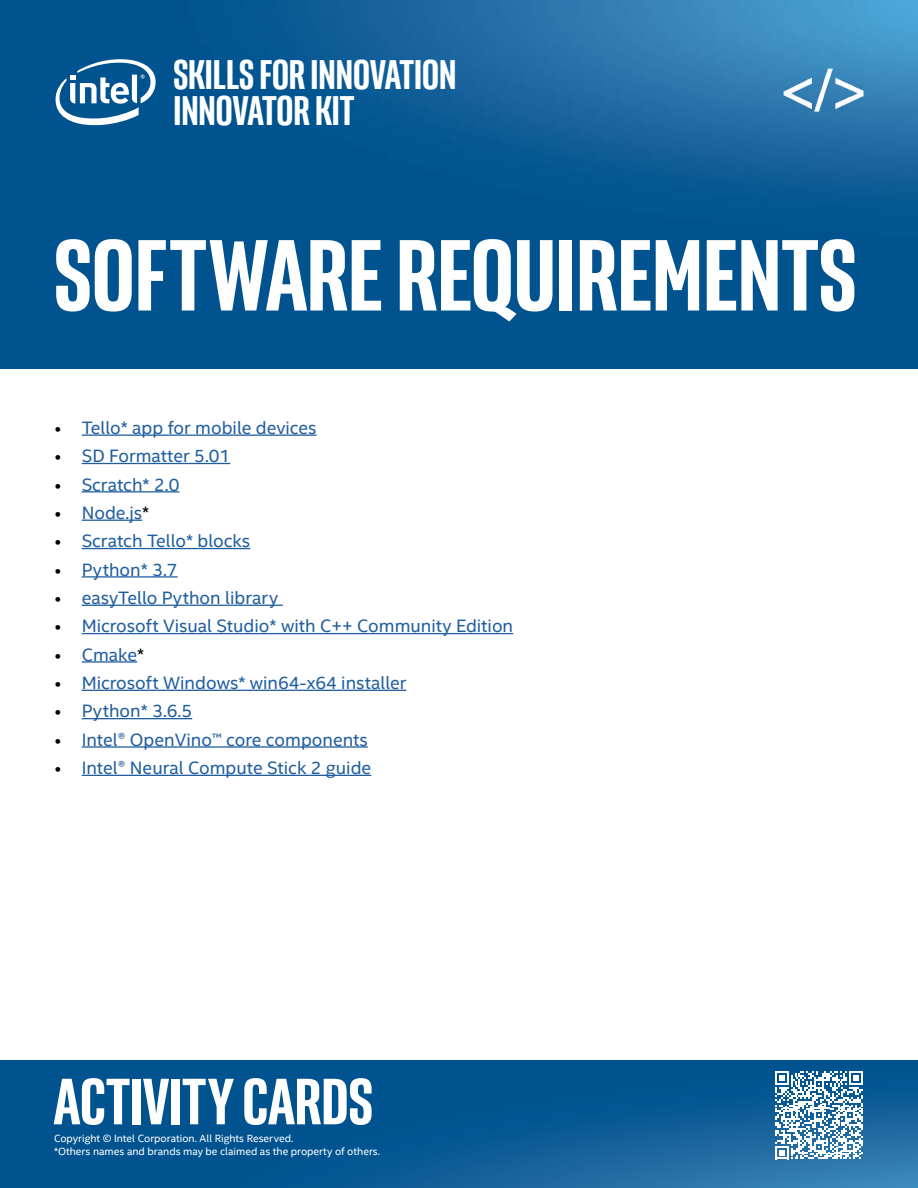
<style>
.page{position:relative;width:918px;height:1188px;background:#fff}
.page>*{position:absolute;margin:0;border:0;box-sizing:border-box;transform-origin:0 0}
.t1{font:700 102px "Intel Clear Pro";color:#fff;scale:1.2 1}
.t2{font:700 66px "Intel Clear Pro";color:#fff;scale:1.2 1}
.t3{font:700 42px/36px "Intel Clear Pro";color:#fff;scale:1.15 1}
.t4{font:18px "Intel Clear";color:#215e9e}
.t5{font:10.5px/12.6px "Intel Clear";color:#fff}
.s1{color:#000}
</style>
<div class="page">
<img style="left:0;top:1060px;width:918px;height:128px">
<img style="left:0;top:0;width:918px;height:368px">
<svg style="left:54px;top:54px;width:104px;height:73px"></svg>
<svg style="left:775px;top:1071px;width:88px;height:88px"></svg>
<hr style="left:82px;top:435px;width:235px;height:1px;background:#215e9e">
<hr style="left:82px;top:463px;width:148px;height:1px;background:#215e9e">
<hr style="left:82px;top:491px;width:97px;height:2px;background:#215e9e">
<hr style="left:82px;top:520px;width:60px;height:1px;background:#215e9e">
<hr style="left:82px;top:548px;width:168px;height:1px;background:#215e9e">
<hr style="left:82px;top:576px;width:96px;height:2px;background:#215e9e">
<hr style="left:82px;top:605px;width:201px;height:1px;background:#215e9e">
<hr style="left:82px;top:633px;width:431px;height:1px;background:#215e9e">
<hr style="left:82px;top:661px;width:55px;height:2px;background:#215e9e">
<hr style="left:82px;top:690px;width:324px;height:1px;background:#215e9e">
<hr style="left:82px;top:718px;width:110px;height:1px;background:#215e9e">
<hr style="left:82px;top:746px;width:286px;height:2px;background:#215e9e">
<hr style="left:82px;top:775px;width:289px;height:1px;background:#215e9e">
<img style="left:769px;top:37px;width:109px;height:109px">
<h3 class="t3" style="left:173px;top:55px;width:248px">SKILLS FOR INNOVATION<br>INNOVATOR KIT</h3>
<h1 class="t1" style="left:54px;top:211px;width:670px">SOFTWARE REQUIREMENTS</h1>
<p class="t4" style="left:55px;top:417px;width:263px"><span class="s1">•</span> Tello* app for mobile devices</p>
<p class="t4" style="left:55px;top:445px;width:177px"><span class="s1">•</span> SD Formatter 5.01</p>
<p class="t4" style="left:55px;top:473px;width:126px"><span class="s1">•</span> Scratch* 2.0</p>
<p class="t4" style="left:55px;top:502px;width:96px"><span class="s1">•</span> Node.js<span class="s1">*</span></p>
<p class="t4" style="left:55px;top:530px;width:197px"><span class="s1">•</span> Scratch Tello* blocks</p>
<p class="t4" style="left:55px;top:559px;width:124px"><span class="s1">•</span> Python* 3.7</p>
<p class="t4" style="left:55px;top:587px;width:225px"><span class="s1">•</span> easyTello Python library</p>
<p class="t4" style="left:55px;top:615px;width:460px"><span class="s1">•</span> Microsoft Visual Studio* with C++ Community Edition</p>
<p class="t4" style="left:55px;top:644px;width:91px"><span class="s1">•</span> Cmake<span class="s1">*</span></p>
<p class="t4" style="left:55px;top:672px;width:353px"><span class="s1">•</span> Microsoft Windows* win64-x64 installer</p>
<p class="t4" style="left:55px;top:700px;width:139px"><span class="s1">•</span> Python* 3.6.5</p>
<p class="t4" style="left:55px;top:729px;width:315px"><span class="s1">•</span> Intel® OpenVino™ core components</p>
<p class="t4" style="left:55px;top:757px;width:318px"><span class="s1">•</span> Intel® Neural Compute Stick 2 guide</p>
<h2 class="t2" style="left:54px;top:1060px;width:267px">ACTIVITY CARDS</h2>
<p class="t5" style="left:54px;top:1132px;width:328px">Copyright © Intel Corporation. All Rights Reserved.<br>*Others names and brands may be claimed as the property of others.</p>
</div>
